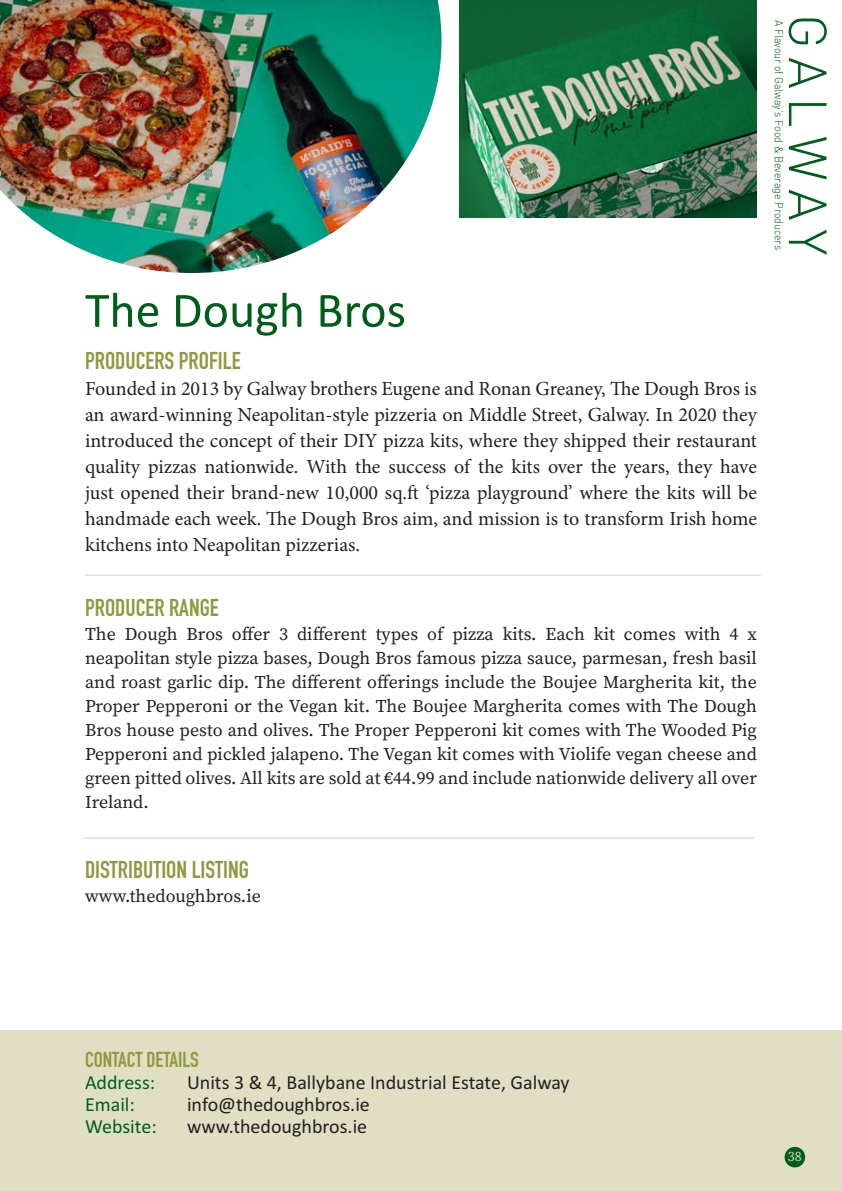
<style>
.page{position:relative;width:842px;height:1191px;background:#fff}
.page>*{position:absolute;margin:0;border:0;box-sizing:border-box;transform-origin:0 0}
.t1{font:300 52.8px "DIN";letter-spacing:.16em;color:#005e1b}
.t2{font:50px "Calibri";color:#005e1b}
.HEADING_FOR_PARAGRAPH{font:700 24px "DIN Condensed";color:#8f993f}
.t3{font:700 21.2px "DIN Condensed";color:#8f993f}
.Paragraph_Style_6{font:20px/26px "Minion Pro";letter-spacing:-.005em;color:#231f20;text-align:justify}
.t4{font:20px "Calibri";color:#231f20}
.t5{font:20px "Calibri";color:#005e1b}
.PRODUCERS_TEXT{font:18px/24px "Source Serif Variable";color:#231f20;text-align:justify}
.PRODUCERS_STYLE_USE{font:18px "Source Serif Variable";color:#231f20}
.PRODUCERS_TEXT-2{font:14px "Source Serif Variable";color:#d6d6b2}
.t6{font:300 11.6px "DIN";color:#005e1b;scale:.9 1}
</style>
<div class="page">
<div style="left:0;top:1030px;width:842px;height:161px;background:#e0dfc4"></div>
<div style="left:784px;top:1146px;width:21px;height:21px;background:#005e1b;border-radius:50%"></div>
<img style="left:0;top:0;width:441px;height:273px">
<img style="left:460px;top:0;width:297px;height:217px">
<hr style="left:83px;top:837px;width:672px;height:1px;background:#d6d6b2">
<hr style="left:85px;top:574px;width:676px;height:1px;background:#d6d6b2">
<p class="t6" style="left:786px;top:20px;width:257px;rotate:90deg">A Flavour of Galway’s Food &amp; Beverage Producers</p>
<h1 class="t1" style="left:840px;top:14px;width:243px;rotate:90deg">GALWAY</h1>
<p class="t2" style="left:85px;top:278px;width:323px">The Dough Bros</p>
<p class="HEADING_FOR_PARAGRAPH" style="left:85px;top:344px;width:157px">PRODUCERS PROFILE</p>
<p class="Paragraph_Style_6" style="left:85px;top:375px;width:673px">Founded in 2013 by Galway brothers Eugene and Ronan Greaney, The Dough Bros is an award-winning Neapolitan-style pizzeria on Middle Street, Galway. In 2020 they introduced the concept of their DIY pizza kits, where they shipped their restaurant quality pizzas nationwide. With the success of the kits over the years, they have just opened their brand-new 10,000 sq.ft ‘pizza playground’ where the kits will be handmade each week. The Dough Bros aim, and mission is to transform Irish home kitchens into Neapolitan pizzerias.</p>
<p class="HEADING_FOR_PARAGRAPH" style="left:85px;top:591px;width:135px">PRODUCER RANGE</p>
<p class="PRODUCERS_TEXT" style="left:85px;top:621px;width:673px">The Dough Bros offer 3 different types of pizza kits. Each kit comes with 4 x neapolitan style pizza bases, Dough Bros famous pizza sauce, parmesan, fresh basil and roast garlic dip. The different offerings include the Boujee Margherita kit, the Proper Pepperoni or the Vegan kit. The Boujee Margherita comes with The Dough Bros house pesto and olives. The Proper Pepperoni kit comes with The Wooded Pig Pepperoni and pickled jalapeno. The Vegan kit comes with Violife vegan cheese and green pitted olives. All kits are sold at €44.99 and include nationwide delivery all over Ireland.</p>
<p class="HEADING_FOR_PARAGRAPH" style="left:85px;top:853px;width:165px">DISTRIBUTION LISTING</p>
<p class="PRODUCERS_STYLE_USE" style="left:85px;top:883px;width:177px">www.thedoughbros.ie</p>
<p class="t3" style="left:85px;top:1044px;width:115px">CONTACT DETAILS</p>
<p class="t5" style="left:85px;top:1069px;width:72px">Address:</p>
<p class="t4" style="left:187px;top:1069px;width:384px">Units 3 &amp; 4, Ballybane Industrial Estate, Galway</p>
<p class="t5" style="left:85px;top:1091px;width:51px">Email:</p>
<p class="t4" style="left:187px;top:1091px;width:184px">info@thedoughbros.ie</p>
<p class="t5" style="left:85px;top:1113px;width:73px">Website:</p>
<p class="t4" style="left:187px;top:1113px;width:182px">www.thedoughbros.ie</p>
<p class="PRODUCERS_TEXT-2" style="left:788px;top:1146px;width:15px">38</p>
</div>
